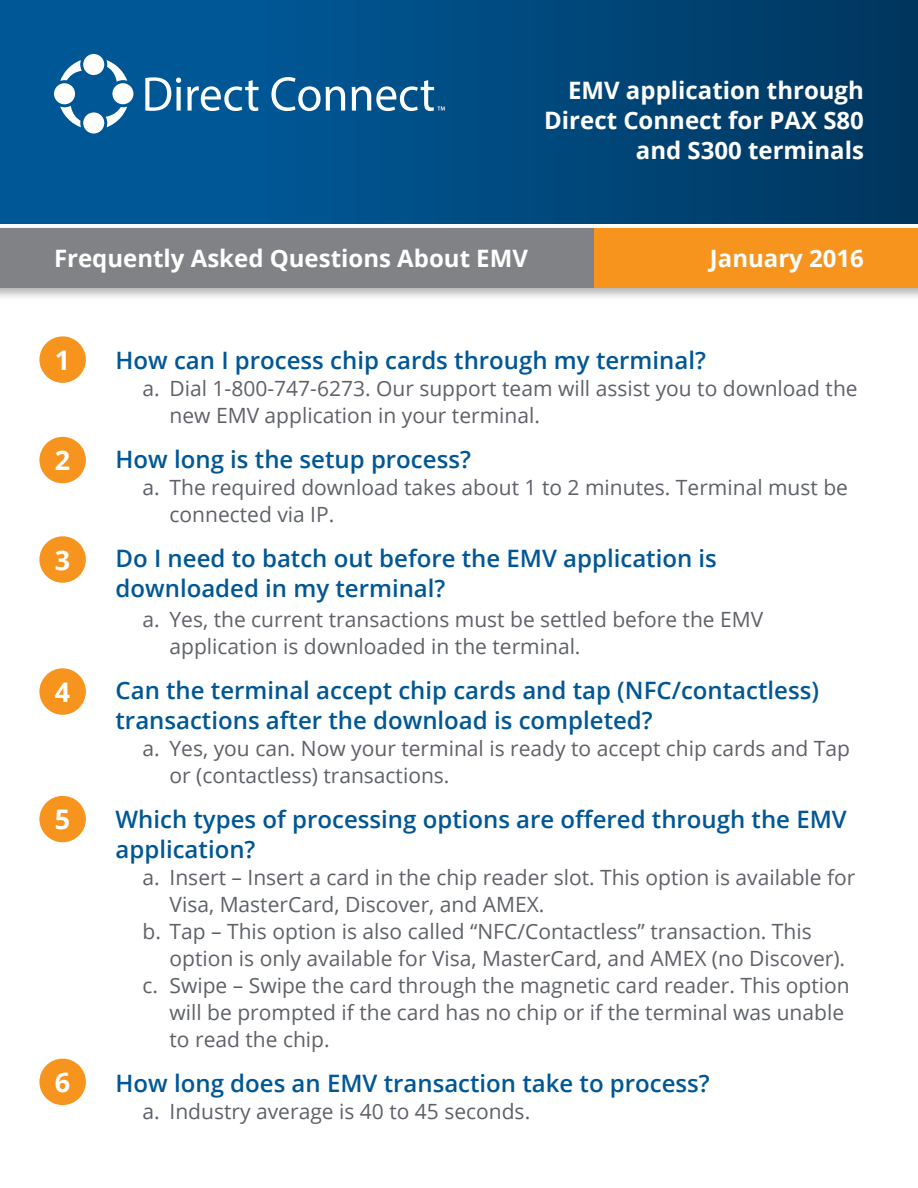
<style>
.page{position:relative;width:918px;height:1188px;background:#fff}
.page>*{position:absolute;margin:0;border:0;box-sizing:border-box;transform-origin:0 0}
.t1{font:700 27px "Open Sans";color:#fff}
.t2{font:600 24px/30px "Open Sans";color:#005796}
.t3{font:700 24px/30px "Open Sans";color:#fff;text-align:right}
.t4{font:21px/27px "Open Sans";color:#5e6168}
</style>
<div class="page">
<div style="left:0;top:0;width:918px;height:223px;background:linear-gradient(to right,#005ea1,#003862)"></div>
<div style="left:0;top:225px;width:918px;height:76px;background:#000;opacity:.3"></div>
<div style="left:0;top:228px;width:918px;height:60px;background:#808285"></div>
<svg style="left:145px;top:77px;width:36px;height:34px"></svg>
<svg style="left:187px;top:80px;width:72px;height:31px"></svg>
<div style="left:54px;top:83px;width:21px;height:21px;background:#fff;border-radius:50%"></div>
<div style="left:112px;top:83px;width:21px;height:21px;background:#fff;border-radius:50%"></div>
<div style="left:83px;top:54px;width:21px;height:21px;background:#fff;border-radius:50%"></div>
<div style="left:83px;top:112px;width:21px;height:22px;background:#fff;border-radius:50%"></div>
<svg style="left:106px;top:107px;width:21px;height:20px"></svg>
<svg style="left:107px;top:60px;width:20px;height:22px"></svg>
<svg style="left:60px;top:60px;width:22px;height:21px"></svg>
<svg style="left:60px;top:106px;width:21px;height:21px"></svg>
<svg style="left:271px;top:77px;width:74px;height:34px"></svg>
<svg style="left:352px;top:80px;width:93px;height:31px"></svg>
<div style="left:594px;top:228px;width:324px;height:60px;background:#f7941e"></div>
<div style="left:39px;top:336px;width:47px;height:47px;background:#f7941e;border-radius:50%"></div>
<div style="left:39px;top:437px;width:47px;height:46px;background:#f7941e;border-radius:50%"></div>
<div style="left:39px;top:536px;width:47px;height:47px;background:#f7941e;border-radius:50%"></div>
<div style="left:39px;top:668px;width:47px;height:47px;background:#f7941e;border-radius:50%"></div>
<div style="left:39px;top:796px;width:47px;height:46px;background:#f7941e;border-radius:50%"></div>
<div style="left:39px;top:1059px;width:47px;height:46px;background:#f7941e;border-radius:50%"></div>
<p class="t3" style="left:544px;top:75px;width:321px">EMV application through<br>Direct Connect for PAX S80 and S300 terminals</p>
<p class="t3" style="left:54px;top:243px;width:475px">Frequently Asked Questions About EMV</p>
<p class="t3" style="left:710px;top:243px;width:156px">January 2016</p>
<p class="t1" style="left:55px;top:341px;width:17px">1</p>
<p class="t1" style="left:55px;top:442px;width:17px">2</p>
<p class="t1" style="left:55px;top:541px;width:17px">3</p>
<p class="t1" style="left:55px;top:673px;width:17px">4</p>
<p class="t1" style="left:55px;top:801px;width:17px">5</p>
<p class="t1" style="left:55px;top:1063px;width:17px">6</p>
<p class="t2" style="left:116px;top:344px;width:592px">How can I process chip cards through my terminal?</p>
<p class="t4" style="left:170px;top:374px;width:690px;text-indent:-27px">a. Dial 1-800-747-6273. Our support team will assist you to download the new EMV application in your terminal.</p>
<p class="t2" style="left:116px;top:443px;width:357px">How long is the setup process?</p>
<p class="t4" style="left:170px;top:473px;width:680px;text-indent:-27px">a. The required download takes about 1 to 2 minutes. Terminal must be connected via IP.</p>
<p class="t2" style="left:116px;top:542px;width:603px">Do I need to batch out before the EMV application is downloaded in my terminal?</p>
<p class="t4" style="left:170px;top:605px;width:595px;text-indent:-27px">a. Yes, the current transactions must be settled before the EMV application is downloaded in the terminal.</p>
<p class="t2" style="left:116px;top:674px;width:705px">Can the terminal accept chip cards and tap (NFC/contactless) transactions after the download is completed?</p>
<p class="t4" style="left:170px;top:734px;width:682px;text-indent:-27px">a. Yes, you can. Now your terminal is ready to accept chip cards and Tap or (contactless) transactions.</p>
<p class="t2" style="left:116px;top:803px;width:733px">Which types of processing options are offered through the EMV application?</p>
<p class="t4" style="left:143px;top:863px;width:714px">a. Insert – Insert a card in the chip reader slot. This option is available for</p>
<p class="t4" style="left:170px;top:890px;width:376px">Visa, MasterCard, Discover, and AMEX.</p>
<p class="t4" style="left:143px;top:917px;width:671px">b. Tap – This option is also called “NFC/Contactless” transaction. This</p>
<p class="t4" style="left:170px;top:944px;width:677px">option is only available for Visa, MasterCard, and AMEX (no Discover).</p>
<p class="t4" style="left:143px;top:971px;width:709px">c. Swipe – Swipe the card through the magnetic card reader. This option</p>
<p class="t4" style="left:170px;top:998px;width:676px">will be prompted if the card has no chip or if the terminal was unable</p>
<p class="t4" style="left:170px;top:1025px;width:162px">to read the chip.</p>
<p class="t2" style="left:116px;top:1067px;width:596px">How long does an EMV transaction take to process?</p>
<p class="t4" style="left:143px;top:1097px;width:389px">a. Industry average is 40 to 45 seconds.</p>
</div>
